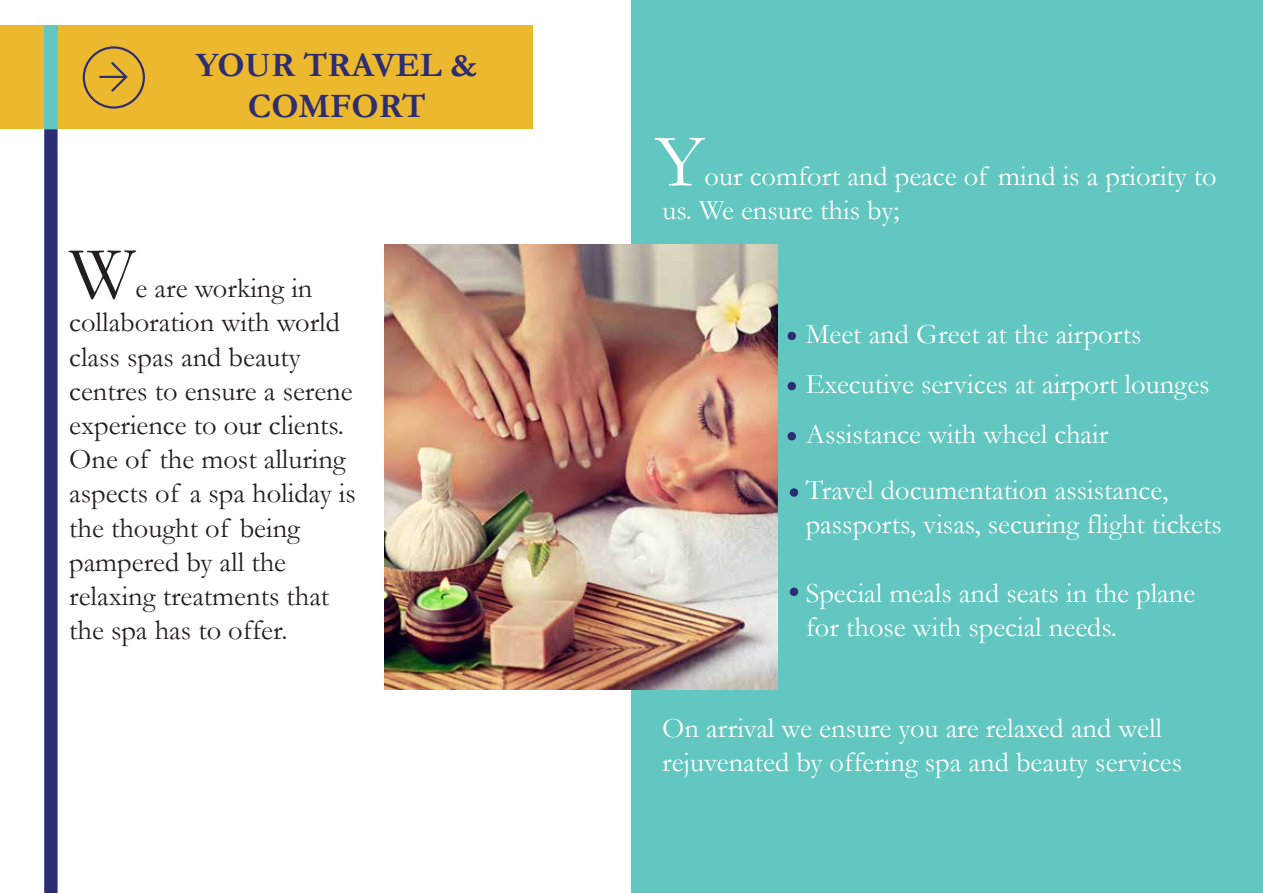
<style>
.page{position:relative;width:1263px;height:893px;background:#fff}
.page>*{position:absolute;margin:0;border:0;box-sizing:border-box;transform-origin:0 0}
.t1{font:75px "Garamond";color:#231f20}
.t2{font:75px "Garamond";color:#fff}
.t3{font:700 34.5px/41.4px "Garamond";color:#2d2d73;text-align:center}
.t4{font:28.5px/34.2px "Garamond";color:#fff}
.t5{font:28.5px/34.2px "Garamond";color:#231f20}
</style>
<div class="page">
<div style="left:0;top:26px;width:533px;height:103px;background:#ebb82e"></div>
<svg style="left:83px;top:46px;width:62px;height:63px"></svg>
<hr style="left:99px;top:76px;width:28px;height:2px;background:#2d2d73">
<svg style="left:44px;top:129px;width:14px;height:764px;background:#337"></svg>
<div style="left:631px;top:0;width:631px;height:893px;background:#62c6c1"></div>
<img style="left:384px;top:244px;width:394px;height:446px">
<div style="left:44px;top:25px;width:14px;height:104px;background:#62c6c1"></div>
<div style="left:787px;top:332px;width:9px;height:8px;background:#2d2d73;border-radius:50%"></div>
<div style="left:787px;top:382px;width:9px;height:8px;background:#2d2d73;border-radius:50%"></div>
<div style="left:787px;top:432px;width:9px;height:8px;background:#2d2d73;border-radius:50%"></div>
<div style="left:790px;top:488px;width:8px;height:9px;background:#2d2d73;border-radius:50%"></div>
<div style="left:790px;top:588px;width:8px;height:8px;background:#2d2d73;border-radius:50%"></div>
<p class="t3" style="left:196px;top:44px;width:284px">YOUR TRAVEL &amp;<br>COMFORT</p>
<h1 class="t1" style="left:69px;top:223px;width:68px">W</h1>
<p class="t5" style="left:69px;top:270px;width:288px;text-indent:66px">e are working in collaboration with world class spas and beauty centres to ensure a serene experience to our clients.<br>One of the most alluring aspects of a spa holiday is the thought of being pampered by all the relaxing treatments that the spa has to offer.</p>
<h1 class="t2" style="left:655px;top:111px;width:51px">Y</h1>
<p class="t4" style="left:662px;top:158px;width:556px;text-indent:42px">our comfort and peace of mind is a priority to us. We ensure this by;</p>
<p class="t4" style="left:806px;top:309px;width:405px;line-height:49.9px">Meet and Greet at the airports<br>Executive services at airport lounges<br>Assistance with wheel chair</p>
<p class="t4" style="left:806px;top:472px;width:417px">Travel documentation assistance, passports, visas, securing flight tickets</p>
<p class="t4" style="left:806px;top:575px;width:391px">Special meals and seats in the plane for those with special needs.</p>
<p class="t4" style="left:662px;top:710px;width:521px">On arrival we ensure you are relaxed and well rejuvenated by offering spa and beauty services</p>
</div>
